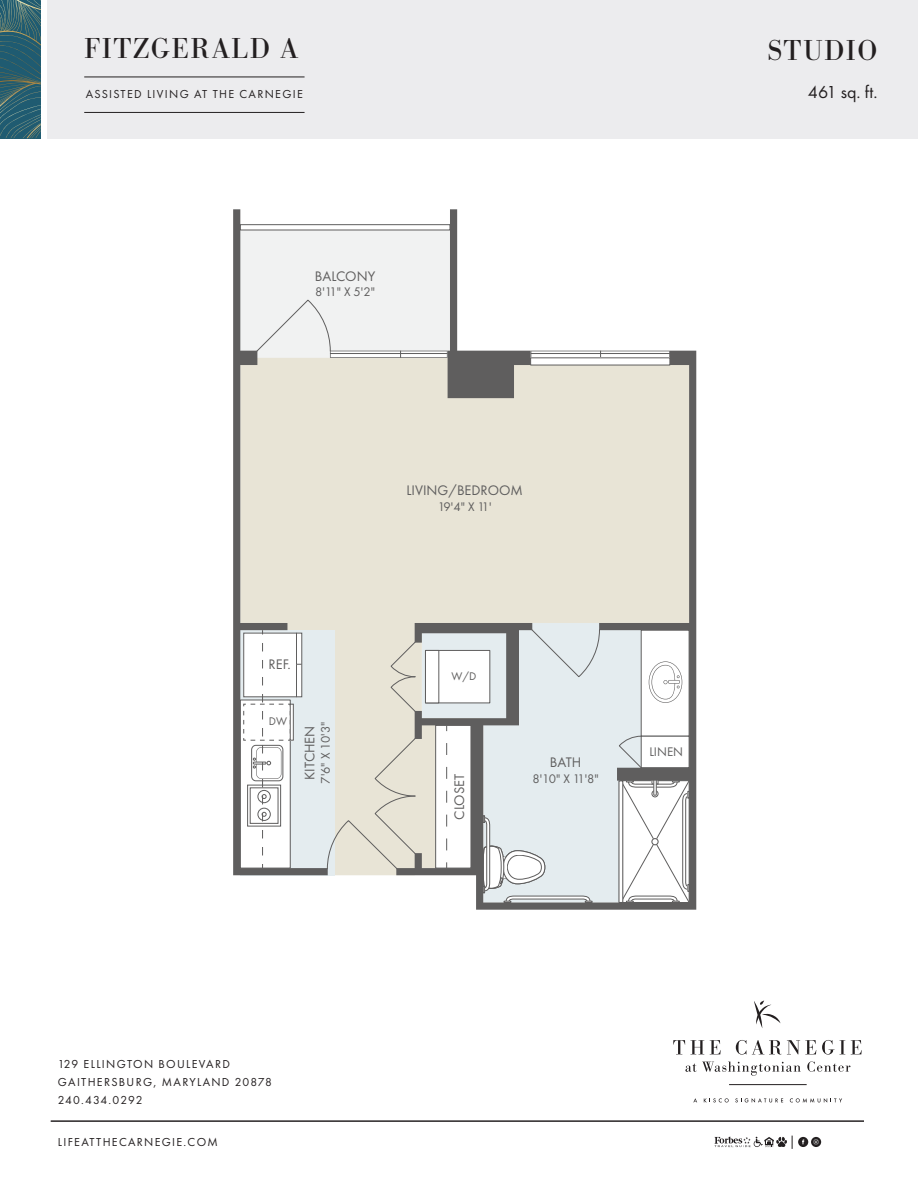
<style>
.page{position:relative;width:918px;height:1188px;background:#fff}
.page>*{position:absolute;margin:0;border:0;box-sizing:border-box;transform-origin:0 0}
.t1{font:30px "Bodoni URW";letter-spacing:.05em;color:#231f20}
.t2{font:18px "Futura PT";color:#231f20}
.t3{font:14.4px "Futura PT";color:#5f5e5e}
.t4{font:12.9px "Futura PT";letter-spacing:-.065em;color:#5f5e5e}
.t5{font:12px/18px "Futura PT";letter-spacing:.11em;color:#231f20}
.t6{font:11.55px "Futura PT";color:#5f5e5e}
</style>
<div class="page">
<div style="left:47px;top:0;width:871px;height:138px;background:#ececee"></div>
<hr style="left:84px;top:77px;width:221px;height:1px;background:#231f20">
<hr style="left:84px;top:112px;width:221px;height:1px;background:#231f20">
<svg style="left:0;top:32px;width:41px;height:106px;background:#2d606e"></svg>
<svg style="left:0;top:0;width:41px;height:32px"></svg>
<svg style="left:714px;top:1136px;width:107px;height:13px"></svg>
<svg style="left:673px;top:1040px;width:31px;height:14px"></svg>
<svg style="left:710px;top:1040px;width:11px;height:14px"></svg>
<svg style="left:736px;top:1040px;width:10px;height:15px"></svg>
<svg style="left:752px;top:1040px;width:64px;height:15px"></svg>
<svg style="left:822px;top:1040px;width:23px;height:15px"></svg>
<svg style="left:851px;top:1040px;width:11px;height:14px"></svg>
<svg style="left:685px;top:1062px;width:116px;height:14px"></svg>
<svg style="left:807px;top:1061px;width:43px;height:11px"></svg>
<svg style="left:704px;top:1098px;width:25px;height:4px"></svg>
<svg style="left:735px;top:1098px;width:48px;height:5px"></svg>
<svg style="left:790px;top:1098px;width:52px;height:5px"></svg>
<svg style="left:754px;top:1000px;width:27px;height:28px"></svg>
<hr style="left:729px;top:1084px;width:78px;height:1px;background:#231f20">
<hr style="left:51px;top:1121px;width:813px;height:1px;background:#231f20">
<div style="left:328px;top:398px;width:68px;height:477px;background:#e8e4d6"></div>
<div style="left:240px;top:630px;width:95px;height:245px;background:#e4ecef"></div>
<svg style="left:390px;top:641px;width:6px;height:71px"></svg>
<svg style="left:328px;top:738px;width:68px;height:132px;background:#e4e1d5"></svg>
<svg style="left:396px;top:351px;width:300px;height:559px;fill:#e8e4d6"></svg>
<svg style="left:233px;top:209px;width:95px;height:666px"></svg>
<svg style="left:256px;top:209px;width:414px;height:189px"></svg>
<p class="t1" style="left:84px;top:31px;width:215px">FITZGERALD A</p>
<p class="t1" style="left:768px;top:32px;width:111px">STUDIO</p>
<p class="t2" style="left:808px;top:82px;width:71px">461 sq. ft.</p>
<p class="t5" style="left:86px;top:85px;width:219px">ASSISTED LIVING AT THE CARNEGIE</p>
<p class="t3" style="left:315px;top:267px;width:62px">BALCONY</p>
<p class="t4" style="left:315px;top:284px;width:61px">8'11" X 5'2"</p>
<p class="t3" style="left:269px;top:656px;width:24px">REF.</p>
<p class="t6" style="left:269px;top:715px;width:20px">DW</p>
<p class="t3" style="left:301px;top:780px;width:56px;rotate:-90deg">KITCHEN</p>
<p class="t4" style="left:318px;top:784px;width:63px;rotate:-90deg">7'6" X 10'3"</p>
<p class="t3" style="left:406px;top:482px;width:118px">LIVING/BEDROOM</p>
<p class="t4" style="left:438px;top:499px;width:56px">19'4" X 11'</p>
<p class="t6" style="left:451px;top:669px;width:27px">W/D</p>
<p class="t3" style="left:451px;top:820px;width:47px;rotate:-90deg">CLOSET</p>
<p class="t3" style="left:550px;top:754px;width:33px">BATH</p>
<p class="t4" style="left:532px;top:771px;width:68px">8'10" X 11'8"</p>
<p class="t4" style="left:649px;top:744px;width:35px">LINEN</p>
<p class="t5" style="left:58px;top:1055px;width:216px">129 ELLINGTON BOULEVARD<br>GAITHERSBURG, MARYLAND 20878<br>240.434.0292</p>
<p class="t5" style="left:58px;top:1133px;width:162px">LIFEATTHECARNEGIE.COM</p>
</div>
